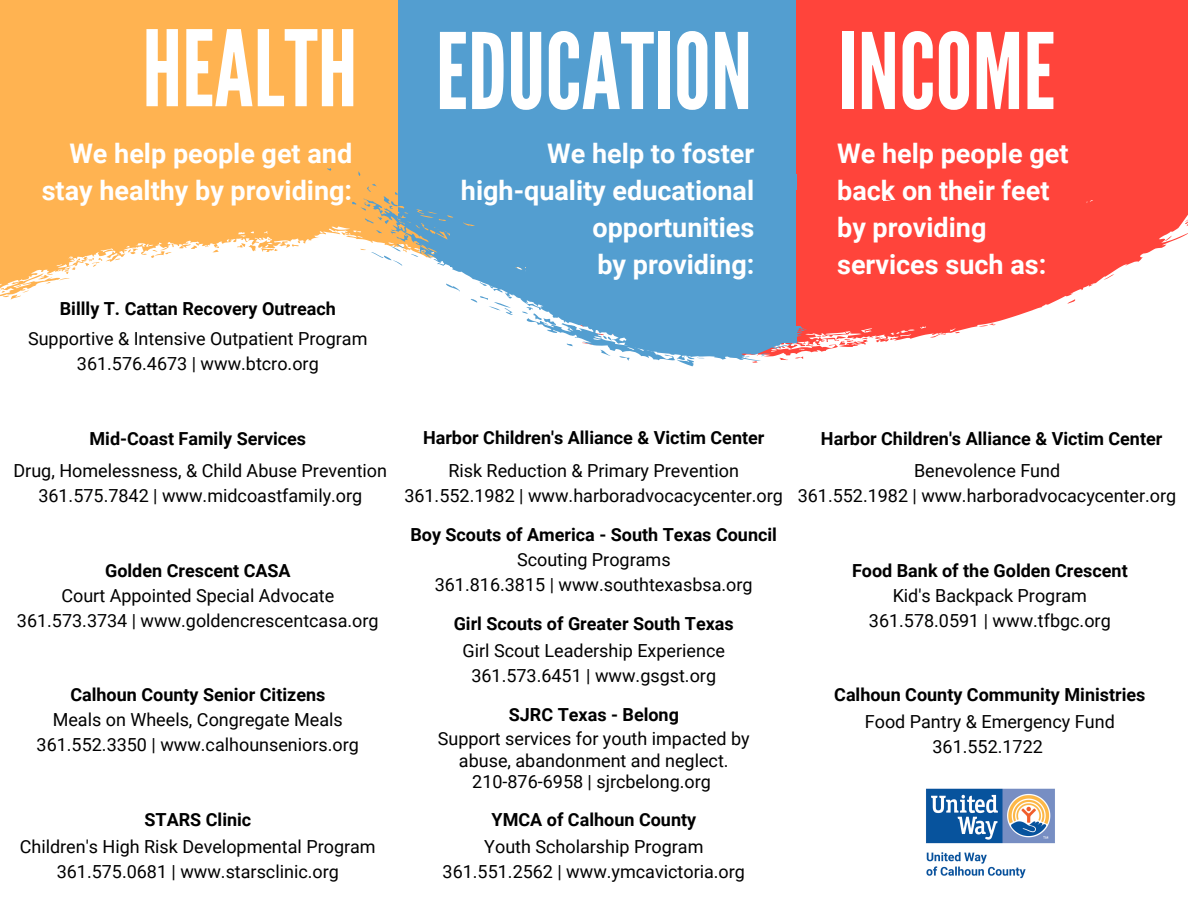
<style>
.page{position:relative;width:1188px;height:918px;background:#fff}
.page>*{position:absolute;margin:0;border:0;box-sizing:border-box;transform-origin:0 0}
.t1{font:105px "League Gothic";color:#fff}
.t2{font:700 27px/37.2px "Roboto";color:#fff;text-align:right}
.t3{font:18px/21.3px "Roboto";color:#000;text-align:center}
.t4{font:700 18px "Roboto";color:#000}
</style>
<div class="page">
<div style="left:0;top:0;width:398px;height:226px;background:#ffb351"></div>
<div style="left:398px;top:0;width:439px;height:234px;background:#539ed0"></div>
<div style="left:796px;top:0;width:392px;height:200px;background:#ff443b"></div>
<svg style="left:796px;top:174px;width:392px;height:178px"></svg>
<svg style="left:0;top:226px;width:305px;height:74px"></svg>
<svg style="left:305px;top:168px;width:318px;height:190px"></svg>
<svg style="left:623px;top:309px;width:195px;height:58px"></svg>
<div style="left:650px;top:174px;width:146px;height:168px;background:#539ed0"></div>
<div style="left:548px;top:183px;width:244px;height:126px;background:#539ed0"></div>
<div style="left:450px;top:226px;width:124px;height:41px;background:#539ed0"></div>
<div style="left:526px;top:246px;width:124px;height:41px;background:#539ed0"></div>
<div style="left:796px;top:190px;width:87px;height:136px;background:#ff443b"></div>
<div style="left:1028px;top:120px;width:68px;height:59px;background:#ff443b"></div>
<div style="left:865px;top:183px;width:229px;height:117px;background:#ff443b"></div>
<img style="left:926px;top:788px;width:129px;height:91px">
<p class="t1" style="left:142px;top:9px;width:217px">HEALTH</p>
<p class="t1" style="left:436px;top:11px;width:318px">EDUCATION</p>
<p class="t1" style="left:838px;top:11px;width:219px">INCOME</p>
<p class="t2" style="left:547px;top:135px;width:209px">We help to foster</p>
<p class="t2" style="left:461px;top:172px;width:295px">high-quality educational</p>
<p class="t2" style="left:592px;top:209px;width:163px">opportunities</p>
<p class="t2" style="left:597px;top:246px;width:158px">by providing:</p>
<p class="t2" style="left:42px;top:135px;width:312px">We help people get and stay healthy by providing:</p>
<p class="t2" style="left:837px;top:135px;width:233px">We help people get</p>
<p class="t2" style="left:837px;top:172px;width:214px">back on their feet</p>
<p class="t2" style="left:837px;top:209px;width:151px">by providing</p>
<p class="t2" style="left:837px;top:246px;width:211px">services such as:</p>
<p class="t4" style="left:60px;top:299px;width:278px">Billly T. Cattan Recovery Outreach</p>
<p class="t3" style="left:28px;top:328px;width:341px">Supportive &amp; Intensive Outpatient Program</p>
<p class="t3" style="left:77px;top:353px;width:243px">361.576.4673 | www.btcro.org</p>
<p class="t4" style="left:90px;top:428px;width:218px">Mid-Coast Family Services</p>
<p class="t3" style="left:14px;top:460px;width:375px">Drug, Homelessness, &amp; Child Abuse Prevention</p>
<p class="t3" style="left:38px;top:485px;width:326px">361.575.7842 | www.midcoastfamily.org</p>
<p class="t4" style="left:105px;top:560px;width:187px">Golden Crescent CASA</p>
<p class="t3" style="left:61px;top:585px;width:274px">Court Appointed Special Advocate</p>
<p class="t3" style="left:17px;top:610px;width:363px">361.573.3734 | www.goldencrescentcasa.org</p>
<p class="t4" style="left:70px;top:684px;width:257px">Calhoun County Senior Citizens</p>
<p class="t3" style="left:53px;top:710px;width:292px">Meals on Wheels, Congregate Meals</p>
<p class="t3" style="left:37px;top:734px;width:324px">361.552.3350 | www.calhounseniors.org</p>
<p class="t4" style="left:145px;top:809px;width:108px">STARS Clinic</p>
<p class="t3" style="left:20px;top:836px;width:358px">Children's High Risk Developmental Program</p>
<p class="t3" style="left:57px;top:861px;width:284px">361.575.0681 | www.starsclinic.org</p>
<p class="t4" style="left:423px;top:427px;width:343px">Harbor Children's Alliance &amp; Victim Center</p>
<p class="t3" style="left:448px;top:460px;width:292px">Risk Reduction &amp; Primary Prevention</p>
<p class="t3" style="left:404px;top:485px;width:380px">361.552.1982 | www.harboradvocacycenter.org</p>
<p class="t4" style="left:410px;top:524px;width:368px">Boy Scouts of America - South Texas Council</p>
<p class="t3" style="left:517px;top:549px;width:155px">Scouting Programs</p>
<p class="t3" style="left:435px;top:574px;width:319px">361.816.3815 | www.southtexasbsa.org</p>
<p class="t4" style="left:454px;top:613px;width:282px">Girl Scouts of Greater South Texas</p>
<p class="t3" style="left:463px;top:640px;width:264px">Girl Scout Leadership Experience</p>
<p class="t3" style="left:471px;top:665px;width:246px">361.573.6451 | www.gsgst.org</p>
<p class="t4" style="left:509px;top:704px;width:172px">SJRC Texas - Belong</p>
<p class="t3" style="left:438px;top:729px;width:313px">Support services for youth impacted by abuse, abandonment and neglect.</p>
<p class="t3" style="left:472px;top:771px;width:240px">210-876-6958 | sjrcbelong.org</p>
<p class="t4" style="left:492px;top:809px;width:206px">YMCA of Calhoun County</p>
<p class="t3" style="left:484px;top:836px;width:221px">Youth Scholarship Program</p>
<p class="t3" style="left:443px;top:861px;width:304px">361.551.2562 | www.ymcavictoria.org</p>
<p class="t4" style="left:821px;top:428px;width:343px">Harbor Children's Alliance &amp; Victim Center</p>
<p class="t3" style="left:914px;top:460px;width:148px">Benevolence Fund</p>
<p class="t3" style="left:798px;top:485px;width:380px">361.552.1982 | www.harboradvocacycenter.org</p>
<p class="t4" style="left:852px;top:560px;width:277px">Food Bank of the Golden Crescent</p>
<p class="t3" style="left:893px;top:585px;width:196px">Kid's Backpack Program</p>
<p class="t3" style="left:869px;top:610px;width:243px">361.578.0591 | www.tfbgc.org</p>
<p class="t4" style="left:834px;top:684px;width:313px">Calhoun County Community Ministries</p>
<p class="t3" style="left:865px;top:712px;width:252px">Food Pantry &amp; Emergency Fund</p>
<p class="t3" style="left:932px;top:736px;width:112px">361.552.1722</p>
</div>
